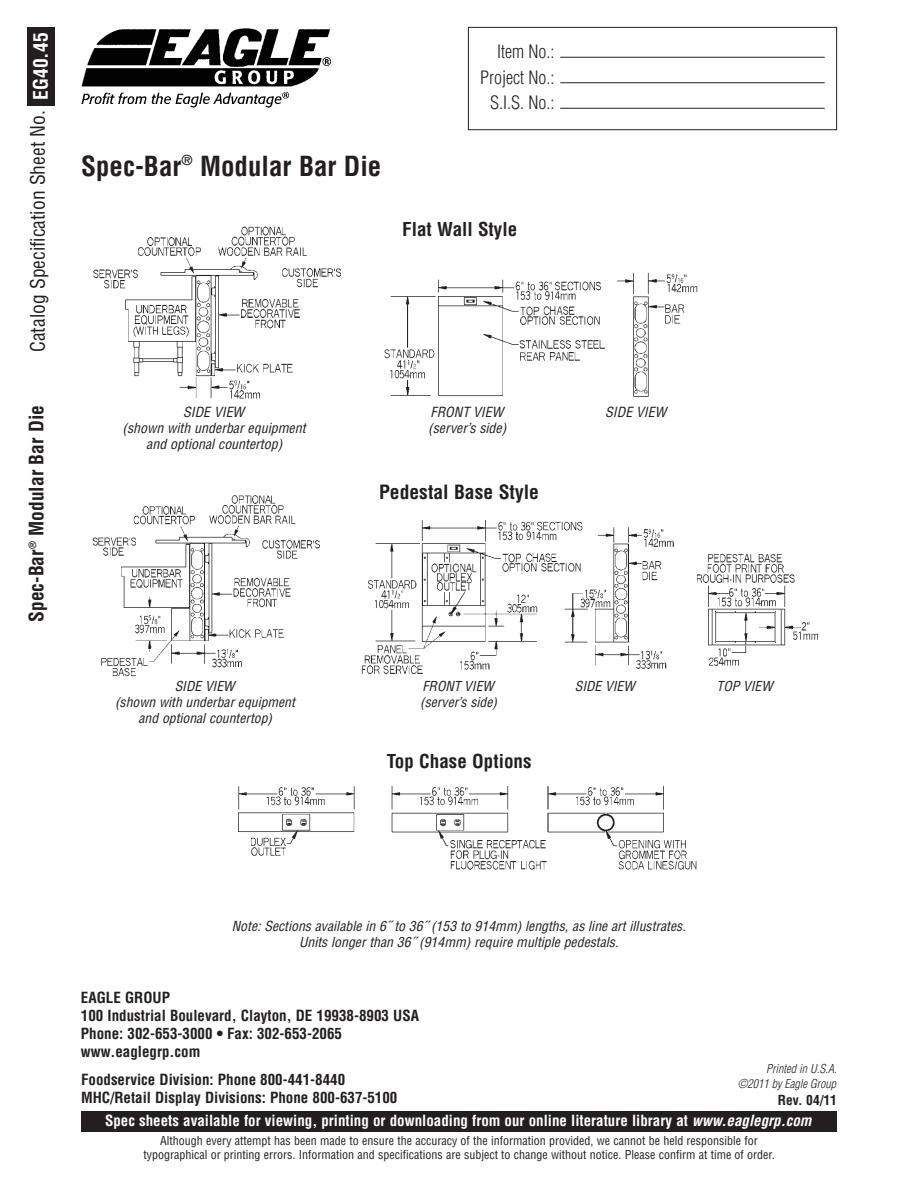
<style>
.page{position:relative;width:918px;height:1188px;background:#fff}
.page>*{position:absolute;margin:0;border:0;box-sizing:border-box;transform-origin:0 0}
.t1{font:700 condensed 27px "Helvetica";color:#231f20}
.t2{font:condensed 19.5px "Helvetica";color:#231f20}
.t3{font:700 condensed 19.5px "Helvetica";color:#231f20}
.t4{font:700 condensed 19.2px "Helvetica";color:#231f20}
.t5{font:700 condensed 18.75px "Helvetica";color:#231f20}
.t6{font:300 condensed 18px/25.5px "Helvetica";color:#231f20;text-align:right}
.t7{font:700 condensed 15px/18px "Helvetica";color:#231f20}
.t8{font:700 condensed 15px "Helvetica";color:#fff}
.t9{font:italic condensed 13.65px/16.4px "Helvetica";color:#231f20}
.t10{font:italic condensed 13.5px/16.2px "Helvetica";color:#231f20;text-align:center}
.t11{font:700 condensed 13.5px "Helvetica";color:#231f20}
.t12{font:italic condensed 13.35px/16px "Helvetica";color:#231f20}
.t13{font:condensed 12px/13.5px "Helvetica";color:#231f20;text-align:center}
.t14{font:italic 300 condensed 12px "Helvetica";color:#231f20}
.s1{font-weight:700;color:#fff}
.s2{font-style:italic}
</style>
<div class="page">
<div style="left:81px;top:1111px;width:756px;height:21px;background:#231f20"></div>
<img style="left:81px;top:28px;width:250px;height:79px">
<div style="left:27px;top:27px;width:28px;height:78px;background:#231f20"></div>
<div style="left:468px;top:27px;width:369px;height:103px;border:1px solid #231f20"></div>
<hr style="left:560px;top:82px;width:265px;height:1px;background:#231f20">
<hr style="left:560px;top:57px;width:265px;height:1px;background:#231f20">
<hr style="left:560px;top:108px;width:265px;height:1px;background:#231f20">
<img style="left:361px;top:520px;width:457px;height:154px">
<img style="left:384px;top:272px;width:314px;height:125px">
<img style="left:93px;top:226px;width:248px;height:173px">
<img style="left:92px;top:495px;width:228px;height:182px">
<img style="left:238px;top:785px;width:459px;height:85px">
<h2 class="t2" style="left:25px;top:352px;width:321px;rotate:-90deg">Catalog Specification Sheet No. <span class="s1">EG40.45</span></h2>
<h3 class="t6" style="left:480px;top:39px;width:76px">Item No.:<br>Project No.:<br>S.I.S. No.:</h3>
<h1 class="t1" style="left:81px;top:149px;width:302px">Spec-Bar<sup>®</sup> Modular Bar Die</h1>
<h3 class="t5" style="left:402px;top:217px;width:117px">Flat Wall Style</h3>
<h2 class="t3" style="left:25px;top:622px;width:218px;rotate:-90deg">Spec-Bar<sup>®</sup> Modular Bar Die</h2>
<p class="t9" style="left:122px;top:403px;width:185px;text-align:center">SIDE VIEW<br>(shown with underbar equipment and optional countertop)</p>
<p class="t12" style="left:115px;top:678px;width:181px;text-align:center">SIDE VIEW<br>(shown with underbar equipment and optional countertop)</p>
<p class="t9" style="left:428px;top:403px;width:80px">FRONT VIEW (server’s side)</p>
<p class="t9" style="left:605px;top:403px;width:63px">SIDE VIEW</p>
<h3 class="t4" style="left:379px;top:481px;width:161px">Pedestal Base Style</h3>
<p class="t12" style="left:420px;top:678px;width:78px">FRONT VIEW (server’s side)</p>
<p class="t12" style="left:575px;top:678px;width:61px">SIDE VIEW</p>
<p class="t12" style="left:717px;top:678px;width:58px">TOP VIEW</p>
<h3 class="t5" style="left:387px;top:750px;width:146px">Top Chase Options</h3>
<p class="t10" style="left:232px;top:918px;width:455px">Note: Sections available in 6˝ to 36˝ (153 to 914mm) lengths, as line art illustrates.<br>Units longer than 36˝ (914mm) require multiple pedestals.</p>
<p class="t7" style="left:81px;top:989px;width:340px">EAGLE GROUP<br>100 Industrial Boulevard, Clayton, DE 19938-8903 USA<br>Phone: 302-653-3000 • Fax: 302-653-2065 www.eaglegrp.com</p>
<p class="t14" style="left:766px;top:1062px;width:72px">Printed in U.S.A.</p>
<p class="t7" style="left:81px;top:1070px;width:266px">Foodservice Division: Phone 800-441-8440</p>
<p class="t14" style="left:738px;top:1077px;width:100px">©2011 by Eagle Group</p>
<p class="t7" style="left:81px;top:1088px;width:318px">MHC/Retail Display Divisions: Phone 800-637-5100</p>
<p class="t11" style="left:778px;top:1092px;width:61px">Rev. 04/11</p>
<p class="t8" style="left:105px;top:1112px;width:708px">Spec sheets available for viewing, printing or downloading from our online literature library at <span class="s2">www.eaglegrp.com</span></p>
<p class="t13" style="left:143px;top:1134px;width:633px">Although every attempt has been made to ensure the accuracy of the information provided, we cannot be held responsible for typographical or printing errors. Information and specifications are subject to change without notice. Please confirm at time of order.</p>
</div>
